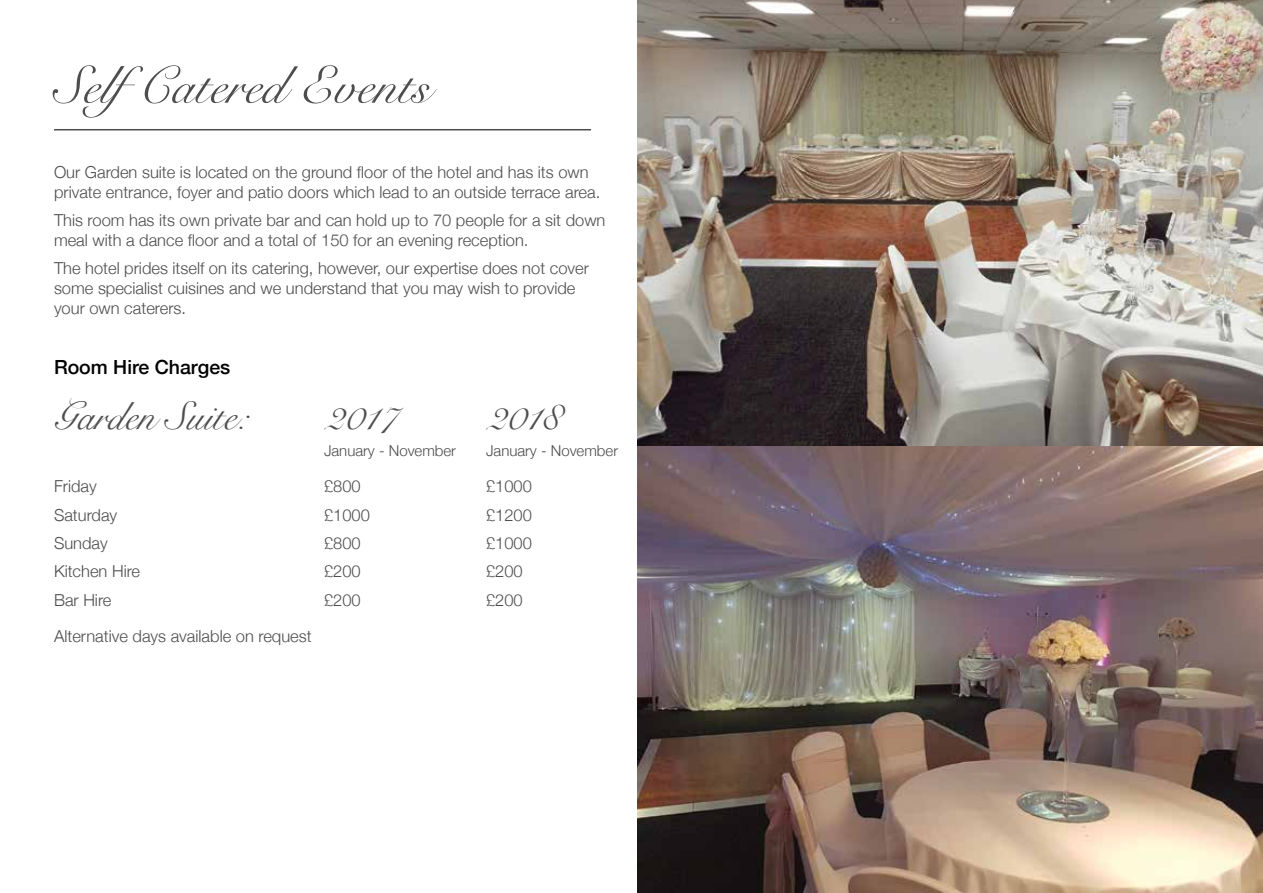
<style>
.page{position:relative;width:1263px;height:893px;background:#fff}
.page>*{position:absolute;margin:0;border:0;box-sizing:border-box;transform-origin:0 0}
.t1{font:52.5px "Snell Roundhand";color:#4d4d4f}
.t2{font:39px "Snell Roundhand";color:#4d4d4f}
.t3{font:500 19.5px "Helvetica Neue";color:#000}
.t4{font:300 16.5px/19.8px "Helvetica Neue";color:#4d4d4f}
.t5{font:300 15px "Helvetica Neue";color:#4d4d4f}
</style>
<div class="page">
<img style="left:638px;top:0;width:625px;height:893px">
<hr style="left:54px;top:129px;width:537px;height:1px;background:#4d4d4f">
<h1 class="t1" style="left:54px;top:48px;width:378px">SelfCatered Events</h1>
<p class="t4" style="left:54px;top:161px;width:548px">Our Garden suite is located on the ground floor of the hotel and has its own private entrance, foyer and patio doors which lead to an outside terrace area.</p>
<p class="t4" style="left:54px;top:209px;width:553px">This room has its own private bar and can hold up to 70 people for a sit down meal with a dance floor and a total of 150 for an evening reception.</p>
<p class="t4" style="left:54px;top:257px;width:536px">The hotel prides itself on its catering, however, our expertise does not cover some specialist cuisines and we understand that you may wish to provide your own caterers.</p>
<p class="t3" style="left:54px;top:351px;width:178px">Room Hire Charges</p>
<h2 class="t2" style="left:54px;top:388px;width:194px">Garden Suite:</h2>
<h2 class="t2" style="left:324px;top:388px;width:74px">2017</h2>
<h2 class="t2" style="left:486px;top:388px;width:74px">2018</h2>
<p class="t5" style="left:324px;top:438px;width:133px">January - November</p>
<p class="t5" style="left:486px;top:438px;width:133px">January - November</p>
<p class="t4" style="left:54px;top:476px;width:44px">Friday</p>
<p class="t4" style="left:324px;top:476px;width:38px">£800</p>
<p class="t4" style="left:486px;top:476px;width:47px">£1000</p>
<p class="t4" style="left:54px;top:504px;width:65px">Saturday</p>
<p class="t4" style="left:324px;top:504px;width:47px">£1000</p>
<p class="t4" style="left:486px;top:504px;width:47px">£1200</p>
<p class="t4" style="left:54px;top:532px;width:55px">Sunday</p>
<p class="t4" style="left:324px;top:532px;width:38px">£800</p>
<p class="t4" style="left:486px;top:532px;width:47px">£1000</p>
<p class="t4" style="left:54px;top:561px;width:88px">Kitchen Hire</p>
<p class="t4" style="left:324px;top:561px;width:38px">£200</p>
<p class="t4" style="left:486px;top:561px;width:38px">£200</p>
<p class="t4" style="left:54px;top:589px;width:59px">Bar Hire</p>
<p class="t4" style="left:324px;top:589px;width:38px">£200</p>
<p class="t4" style="left:486px;top:589px;width:38px">£200</p>
<p class="t4" style="left:54px;top:626px;width:259px">Alternative days available on request</p>
</div>
